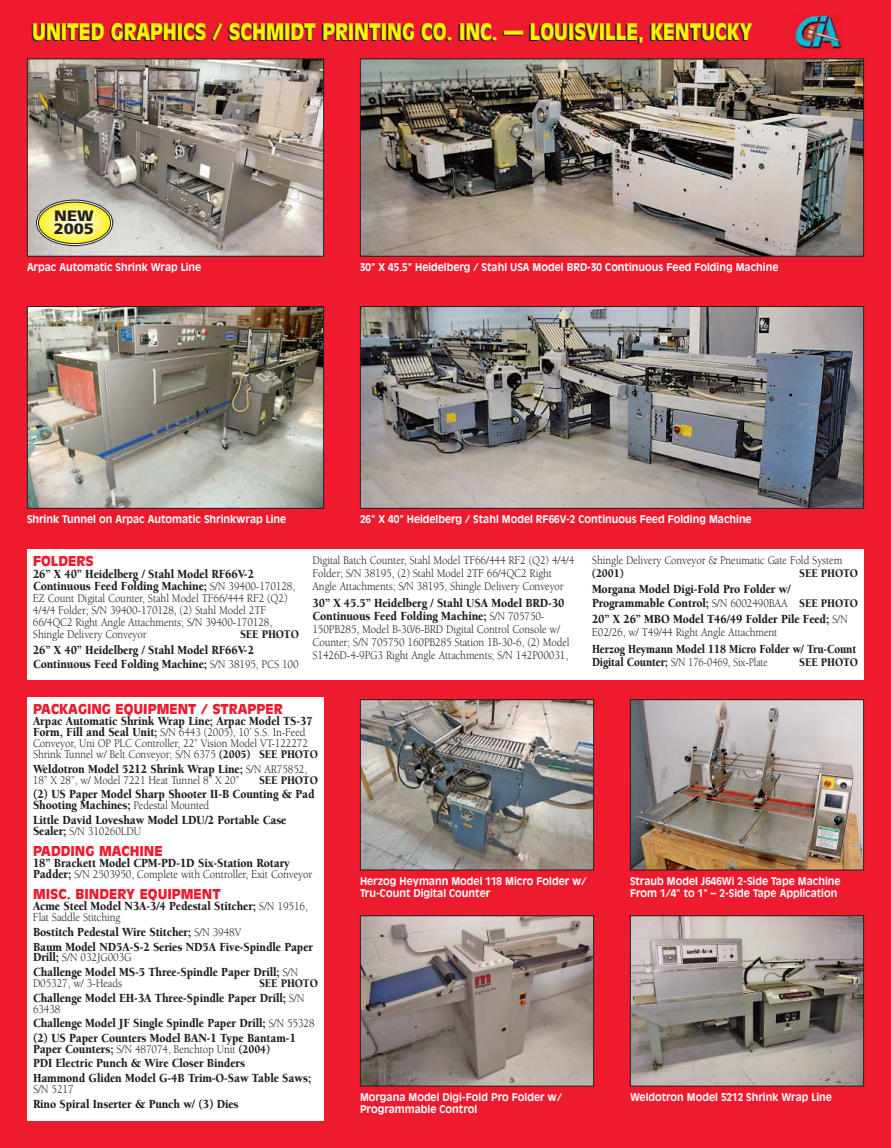
<style>
.page{position:relative;width:891px;height:1148px;background:#fff}
.page>*{position:absolute;margin:0;border:0;box-sizing:border-box;transform-origin:0 0}
.t1{font:900 22.5px "Antique Olive";color:#fff200;scale:.85 1}
.t2{font:900 15px/12.8px "Frutiger";color:#231f20;scale:1.1 1}
.t3{font:900 13.5px "Antique Olive";color:#ed1b2d}
.t4{font:900 12.75px/14.5px "Berkeley";letter-spacing:-.01em;color:#231f20;scale:.9 1}
.t5{font:900 12.75px "Berkeley";letter-spacing:-.01em;color:#231f20;scale:.85 1}
.t6{font:12px/13px "Berkeley";letter-spacing:-.01em;color:#231f20;scale:.9 1}
.t7{font:900 12px "Berkeley";letter-spacing:-.01em;color:#231f20;scale:.9 1}
.t8{font:12px "Berkeley";letter-spacing:-.01em;color:#231f20;scale:.85 1}
.t9{font:700 10.5px/12px "Antique Olive";color:#fff;scale:.95 1}
.s1{font-weight:400;font-size:12px}
.s2{font-size:12px}
.s3{font-weight:900;font-size:12.75px}
.s4{font-weight:900}
</style>
<div class="page">
<img style="left:0;top:0;width:891px;height:1148px">
<h1 class="t1" style="left:32px;top:22px;width:849px">UNITED GRAPHICS / SCHMIDT PRINTING CO. INC. — LOUISVILLE, KENTUCKY</h1>
<p class="t2" style="left:54px;top:211px;width:38px">NEW<br>2005</p>
<p class="t9" style="left:27px;top:261px;width:185px">Arpac Automatic Shrink Wrap Line</p>
<p class="t9" style="left:360px;top:261px;width:442px">30” X 45.5” Heidelberg / Stahl USA Model BRD-30 Continuous Feed Folding Machine</p>
<p class="t9" style="left:27px;top:513px;width:275px">Shrink Tunnel on Arpac Automatic Shrinkwrap Line</p>
<p class="t3" style="left:33px;top:555px;width:62px">FOLDERS</p>
<p class="t4" style="left:33px;top:569px;width:293px;line-height:12px">26” X 40” Heidelberg / Stahl Model RF66V-2<br>Continuous Feed Folding Machine; <span class="s1">S/N 39400-170128,</span></p>
<p class="t6" style="left:33px;top:593px;width:284px;line-height:12px">EZ Count Digital Counter, Stahl Model TF66/444 RF2 (Q2)<br>4/4/4 Folder; S/N 39400-170128, (2) Stahl Model 2TF 66/4QC2 Right Angle Attachments; S/N 39400-170128, Shingle Delivery Conveyor</p>
<p class="t7" style="left:240px;top:629px;width:67px">SEE PHOTO</p>
<p class="t4" style="left:33px;top:645px;width:297px;line-height:13px">26” X 40” Heidelberg / Stahl Model RF66V-2<br>Continuous Feed Folding Machine; <span class="s1">S/N 38195, PCS 100</span></p>
<p class="t9" style="left:360px;top:513px;width:414px">26” X 40” Heidelberg / Stahl Model RF66V-2 Continuous Feed Folding Machine</p>
<p class="t6" style="left:312px;top:554px;width:293px">Digital Batch Counter, Stahl Model TF66/444 RF2 (Q2) 4/4/4<br>Folder; S/N 38195, (2) Stahl Model 2TF 66/4QC2 Right<br>Angle Attachments; S/N 38195, Shingle Delivery Conveyor</p>
<p class="t4" style="left:312px;top:597px;width:282px;line-height:13px">30” X 45.5” Heidelberg / Stahl USA Model BRD-30<br>Continuous Feed Folding Machine; <span class="s1">S/N 705750-</span></p>
<p class="t6" style="left:312px;top:623px;width:287px">150PB285, Model B-30/6-BRD Digital Control Console w/<br>Counter; S/N 705750 160PB285 Station 1B-30-6, (2) Model<br>S1426D-4-9PG3 Right Angle Attachments; S/N 142P00031,</p>
<p class="t6" style="left:592px;top:554px;width:280px">Shingle Delivery Conveyor &amp; Pneumatic Gate Fold System</p>
<p class="t7" style="left:592px;top:568px;width:37px">(2001)</p>
<p class="t7" style="left:799px;top:568px;width:67px">SEE PHOTO</p>
<p class="t4" style="left:592px;top:584px;width:297px;line-height:13px">Morgana Model Digi-Fold Pro Folder w/<br>Programmable Control; <span class="s1">S/N 6002490BAA</span> <span class="s2">SEE PHOTO</span></p>
<p class="t4" style="left:592px;top:613px;width:286px">20” X 26” MBO Model T46/49 Folder Pile Feed; <span class="s1">S/N</span></p>
<p class="t6" style="left:592px;top:627px;width:208px">E02/26, w/ T49/44 Right Angle Attachment</p>
<p class="t5" style="left:592px;top:644px;width:312px">Herzog Heymann Model 118 Micro Folder w/ Tru-Count</p>
<p class="t8" style="left:592px;top:657px;width:208px"><span class="s3">Digital Counter;</span> S/N 176-0469, Six-Plate</p>
<p class="t7" style="left:799px;top:657px;width:67px">SEE PHOTO</p>
<p class="t3" style="left:33px;top:703px;width:251px">PACKAGING EQUIPMENT / STRAPPER</p>
<p class="t4" style="left:33px;top:715px;width:312px">Arpac Automatic Shrink Wrap Line; Arpac Model TS-37</p>
<p class="t6" style="left:33px;top:728px;width:318px;line-height:10.9px"><span class="s3">Form, Fill and Seal Unit;</span> S/N 6443 (2005), 10’ S.S. In-Feed<br>Conveyor, Uni OP PLC Controller, 22” Vision Model VT-122272<br>Shrink Tunnel w/ Belt Conveyor; S/N 6375 <span class="s4">(2005) SEE PHOTO</span></p>
<p class="t4" style="left:33px;top:762px;width:306px">Weldotron Model 5212 Shrink Wrap Line; <span class="s1">S/N AR75852,</span></p>
<p class="t6" style="left:33px;top:774px;width:231px">18” X 28”, w/ Model 7221 Heat Tunnel 8” X 20”</p>
<p class="t7" style="left:259px;top:775px;width:67px">SEE PHOTO</p>
<p class="t4" style="left:33px;top:790px;width:314px;line-height:10.9px">(2) US Paper Model Sharp Shooter II-B Counting &amp; Pad<br>Shooting Machines; <span class="s1">Pedestal Mounted</span></p>
<p class="t4" style="left:33px;top:813px;width:283px">Little David Loveshaw Model LDU/2 Portable Case</p>
<p class="t6" style="left:33px;top:825px;width:122px"><span class="s3">Sealer;</span> S/N 310260LDU</p>
<p class="t3" style="left:33px;top:845px;width:131px">PADDING MACHINE</p>
<p class="t4" style="left:33px;top:857px;width:287px">18” Brackett Model CPM-PD-1D Six-Station Rotary</p>
<p class="t6" style="left:33px;top:868px;width:312px"><span class="s3">Padder;</span> S/N 2503950, Complete with Controller, Exit Conveyor</p>
<p class="t3" style="left:33px;top:889px;width:189px">MISC. BINDERY EQUIPMENT</p>
<p class="t4" style="left:33px;top:900px;width:307px">Acme Steel Model N3A-3/4 Pedestal Stitcher; <span class="s1">S/N 19516,</span></p>
<p class="t6" style="left:33px;top:912px;width:99px">Flat Saddle Stitching</p>
<p class="t4" style="left:33px;top:925px;width:313px">Bostitch Pedestal Wire Stitcher; <span class="s1">S/N 3948V<br></span>Baum Model ND5A-S-2 Series ND5A Five-Spindle Paper</p>
<p class="t6" style="left:33px;top:952px;width:111px"><span class="s3">Drill;</span> S/N 032JG003G</p>
<p class="t4" style="left:33px;top:966px;width:296px">Challenge Model MS-5 Three-Spindle Paper Drill; <span class="s1">S/N</span></p>
<p class="t6" style="left:33px;top:977px;width:100px">D05327, w/ 3-Heads</p>
<p class="t7" style="left:259px;top:978px;width:67px">SEE PHOTO</p>
<p class="t4" style="left:33px;top:991px;width:303px">Challenge Model EH-3A Three-Spindle Paper Drill; <span class="s1">S/N</span></p>
<p class="t6" style="left:33px;top:1003px;width:32px">63438</p>
<p class="t4" style="left:33px;top:1017px;width:314px">Challenge Model JF Single Spindle Paper Drill; <span class="s1">S/N 55328 </span>(2) US Paper Counters Model BAN-1 Type Bantam-1</p>
<p class="t6" style="left:33px;top:1043px;width:265px"><span class="s3">Paper Counters;</span> S/N 487074, Benchtop Unit <span class="s4">(2004)</span></p>
<p class="t4" style="left:33px;top:1057px;width:311px">PDI Electric Punch &amp; Wire Closer Binders<br>Hammond Gliden Model G-4B Trim-O-Saw Table Saws;</p>
<p class="t6" style="left:33px;top:1083px;width:47px">S/N 5217</p>
<p class="t4" style="left:33px;top:1097px;width:230px">Rino Spiral Inserter &amp; Punch w/ (3) Dies</p>
<p class="t9" style="left:360px;top:875px;width:240px">Herzog Heymann Model 118 Micro Folder w/<br>Tru-Count Digital Counter</p>
<p class="t9" style="left:630px;top:875px;width:223px">Straub Model J646Wi 2-Side Tape Machine<br>From 1/4” to 1” – 2-Side Tape Application</p>
<p class="t9" style="left:360px;top:1091px;width:214px">Morgana Model Digi-Fold Pro Folder w/</p>
<p class="t9" style="left:630px;top:1091px;width:214px">Weldotron Model 5212 Shrink Wrap Line</p>
<p class="t9" style="left:360px;top:1103px;width:125px">Programmable Control</p>
</div>
